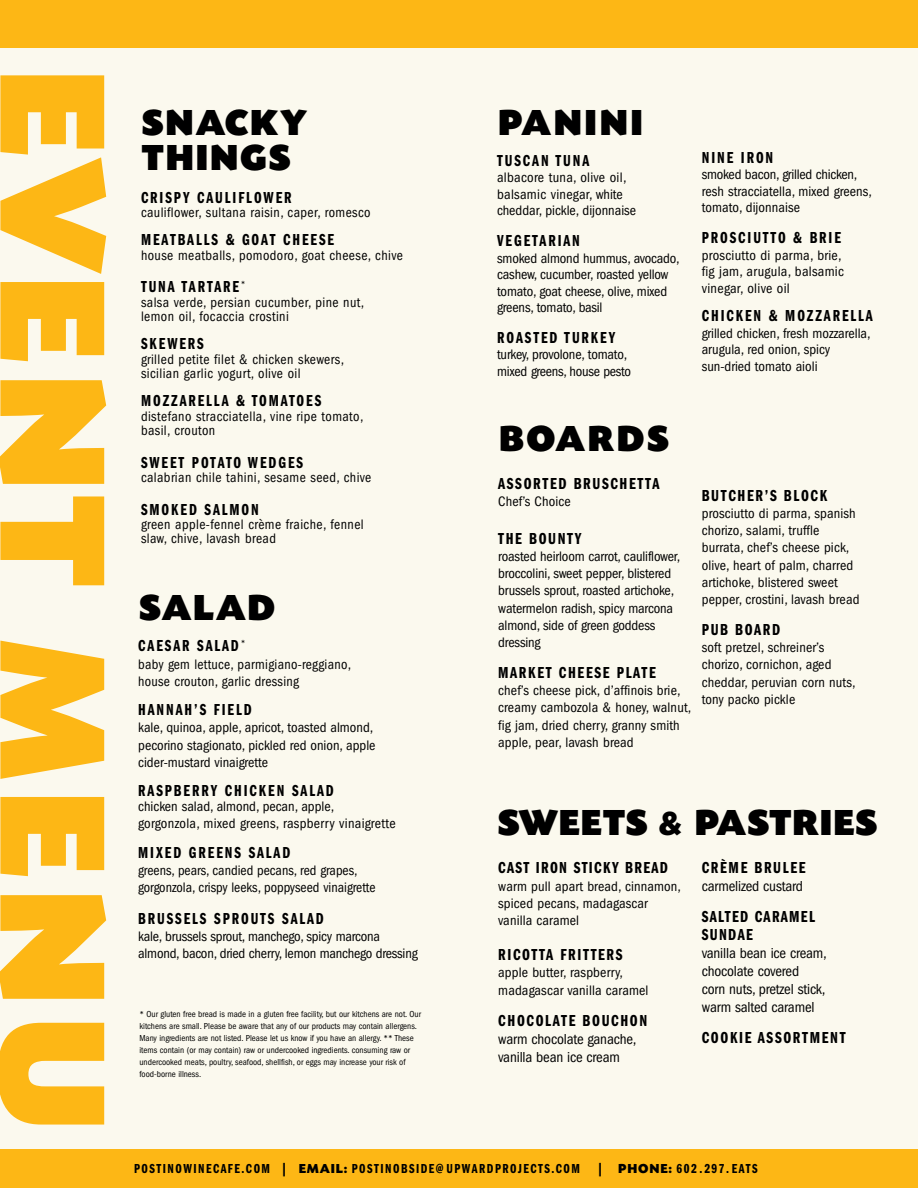
<style>
.page{position:relative;width:918px;height:1188px;background:#fff}
.page>*{position:absolute;margin:0;border:0;box-sizing:border-box;transform-origin:0 0}
.t1{font:900 155.55px "Today Sans Now Pro";letter-spacing:.07em;color:#fdb715}
.t2{font:900 37.5px/34.5px "Today Sans Now Pro";letter-spacing:.05em;color:#000}
.t3{font:900 37.5px "Today Sans Now Pro";letter-spacing:.03em;color:#000}
.t4{font:16.5px "Franklin Gothic Demi Cmpr";letter-spacing:.12em;color:#000}
.t5{font:16.5px "Franklin Gothic Demi Cmpr";letter-spacing:.1em;color:#000}
.t6{font:16.5px/18px "Franklin Gothic Demi Cmpr";letter-spacing:.08em;color:#000}
.t7{font:condensed 15px/18px "Franklin Gothic";letter-spacing:-.01em;color:#000}
.t8{font:condensed 14.25px/17.2px "Franklin Gothic";letter-spacing:.01em;color:#000}
.t9{font:condensed 14.25px/14.2px "Franklin Gothic";letter-spacing:.03em;color:#000}
.t10{font:condensed 14.25px/17.2px "Franklin Gothic";letter-spacing:-.01em;color:#000}
.t11{font:condensed 14.25px/17.2px "Franklin Gothic";letter-spacing:-.015em;color:#000}
.t12{font:13.5px "Franklin Gothic Demi Cmpr";letter-spacing:.11em;color:#000}
.t13{font:condensed 9px/12px "Franklin Gothic";color:#000}
.s1{font-family:"Gotham";font-size:33px}
.s2{font-family:"Today Sans Now Pro";font-weight:800}
</style>
<div class="page">
<div style="left:0;top:1148px;width:918px;height:40px;background:#fdb715"></div>
<div style="left:0;top:0;width:918px;height:1148px;background:#fbf9ee"></div>
<div style="left:0;top:0;width:918px;height:47px;background:#fdb715"></div>
<h1 class="t1" style="left:143px;top:69px;width:1064px;rotate:90deg">EVENT MENU</h1>
<h2 class="t2" style="left:142px;top:107px;width:167px">SNACKY<br>THINGS</h2>
<p class="t4" style="left:141px;top:188px;width:152px">CRISPY CAULIFLOWER</p>
<p class="t9" style="left:141px;top:205px;width:231px">cauliflower, sultana raisin, caper, romesco</p>
<p class="t4" style="left:141px;top:231px;width:195px">MEATBALLS &amp; GOAT CHEESE</p>
<p class="t9" style="left:141px;top:248px;width:263px">house meatballs, pomodoro, goat cheese, chive</p>
<p class="t4" style="left:141px;top:278px;width:106px">TUNA TARTARE<sup>*</sup></p>
<p class="t9" style="left:141px;top:295px;width:225px">salsa verde, persian cucumber, pine nut, lemon oil, focaccia crostini</p>
<p class="t4" style="left:141px;top:335px;width:64px">SKEWERS</p>
<p class="t9" style="left:141px;top:352px;width:205px">grilled petite filet &amp; chicken skewers, sicilian garlic yogurt, olive oil</p>
<p class="t4" style="left:141px;top:392px;width:182px">MOZZARELLA &amp; TOMATOES</p>
<p class="t9" style="left:141px;top:409px;width:224px">distefano stracciatella, vine ripe tomato, basil, crouton</p>
<p class="t4" style="left:141px;top:453px;width:164px">SWEET POTATO WEDGES</p>
<p class="t9" style="left:141px;top:470px;width:232px">calabrian chile tahini, sesame seed, chive</p>
<p class="t4" style="left:141px;top:500px;width:119px">SMOKED SALMON</p>
<p class="t9" style="left:141px;top:517px;width:224px">green apple-fennel crème fraiche, fennel slaw, chive, lavash bread</p>
<h2 class="t2" style="left:139px;top:591px;width:138px">SALAD</h2>
<p class="t4" style="left:138px;top:637px;width:109px">CAESAR SALAD<sup>*</sup></p>
<p class="t8" style="left:138px;top:655px;width:214px">baby gem lettuce, parmigiano-reggiano, house crouton, garlic dressing</p>
<p class="t4" style="left:138px;top:701px;width:115px">HANNAH’S FIELD</p>
<p class="t8" style="left:138px;top:719px;width:239px">kale, quinoa, apple, apricot, toasted almond, pecorino stagionato, pickled red onion, apple cider-mustard vinaigrette</p>
<p class="t4" style="left:138px;top:782px;width:197px">RASPBERRY CHICKEN SALAD</p>
<p class="t8" style="left:138px;top:798px;width:259px">chicken salad, almond, pecan, apple, gorgonzola, mixed greens, raspberry vinaigrette</p>
<p class="t4" style="left:138px;top:843px;width:154px">MIXED GREENS SALAD</p>
<p class="t8" style="left:138px;top:862px;width:239px">greens, pears, candied pecans, red grapes, gorgonzola, crispy leeks, poppyseed vinaigrette</p>
<p class="t4" style="left:138px;top:909px;width:187px">BRUSSELS SPROUTS SALAD</p>
<p class="t11" style="left:138px;top:928px;width:281px">kale, brussels sprout, manchego, spicy marcona almond, bacon, dried cherry, lemon manchego dressing</p>
<p class="t13" style="left:139px;top:1008px;width:283px">* Our gluten free bread is made in a gluten free facility, but our kitchens are not. Our kitchens are small. Please be aware that any of our products may contain allergens.<br>Many ingredients are not listed. Please let us know if you have an allergy. ** These items contain (or may contain) raw or undercooked ingredients. consuming raw or undercooked meats, poultry, seafood, shellfish, or eggs may increase your risk of food-borne illness.</p>
<h2 class="t2" style="left:498px;top:107px;width:146px">PANINI</h2>
<p class="t4" style="left:497px;top:151px;width:94px">TUSCAN TUNA</p>
<p class="t8" style="left:497px;top:169px;width:141px;line-height:16.5px">albacore tuna, olive oil, balsamic vinegar, white cheddar, pickle, dijonnaise</p>
<p class="t4" style="left:497px;top:232px;width:84px">VEGETARIAN</p>
<p class="t10" style="left:497px;top:250px;width:184px;line-height:16.5px">smoked almond hummus, avocado, cashew, cucumber, roasted yellow tomato, goat cheese, olive, mixed greens, tomato, basil</p>
<p class="t4" style="left:497px;top:328px;width:120px">ROASTED TURKEY</p>
<p class="t10" style="left:497px;top:346px;width:135px;line-height:16.5px">turkey, provolone, tomato, mixed greens, house pesto</p>
<p class="t4" style="left:702px;top:148px;width:73px">NINE IRON</p>
<p class="t8" style="left:702px;top:167px;width:172px;line-height:16.5px">smoked bacon, grilled chicken, resh stracciatella, mixed greens, tomato, dijonnaise</p>
<p class="t4" style="left:702px;top:229px;width:141px">PROSCIUTTO &amp; BRIE</p>
<p class="t8" style="left:702px;top:247px;width:144px;line-height:16.5px">prosciutto di parma, brie, fig jam, arugula, balsamic vinegar, olive oil</p>
<p class="t4" style="left:702px;top:307px;width:173px">CHICKEN &amp; MOZZARELLA</p>
<p class="t8" style="left:702px;top:325px;width:170px;line-height:16.5px">grilled chicken, fresh mozzarella, arugula, red onion, spicy sun-dried tomato aioli</p>
<h2 class="t2" style="left:499px;top:423px;width:171px">BOARDS</h2>
<p class="t5" style="left:498px;top:474px;width:163px">ASSORTED BRUSCHETTA</p>
<p class="t8" style="left:498px;top:493px;width:74px">Chef’s Choice</p>
<p class="t5" style="left:498px;top:529px;width:85px">THE BOUNTY</p>
<p class="t10" style="left:498px;top:548px;width:183px">roasted heirloom carrot, cauliflower, broccolini, sweet pepper, blistered brussels sprout, roasted artichoke, watermelon radish, spicy marcona almond, side of green goddess dressing</p>
<p class="t5" style="left:498px;top:663px;width:159px">MARKET CHEESE PLATE</p>
<p class="t8" style="left:498px;top:682px;width:194px">chef’s cheese pick, d’affinois brie, creamy cambozola &amp; honey, walnut, fig jam, dried cherry, granny smith apple, pear, lavash bread</p>
<p class="t5" style="left:702px;top:486px;width:127px">BUTCHER’S BLOCK</p>
<p class="t8" style="left:702px;top:505px;width:159px">prosciutto di parma, spanish chorizo, salami, truffle burrata, chef’s cheese pick, olive, heart of palm, charred artichoke, blistered sweet pepper, crostini, lavash bread</p>
<p class="t5" style="left:702px;top:620px;width:80px">PUB BOARD</p>
<p class="t8" style="left:702px;top:639px;width:155px">soft pretzel, schreiner’s chorizo, cornichon, aged cheddar, peruvian corn nuts, tony packo pickle</p>
<h2 class="t3" style="left:498px;top:800px;width:381px">SWEETS <span class="s1">&amp;</span> PASTRIES</h2>
<p class="t6" style="left:498px;top:859px;width:171px">CAST IRON STICKY BREAD</p>
<p class="t8" style="left:498px;top:877px;width:184px">warm pull apart bread, cinnamon, spiced pecans, madagascar vanilla caramel</p>
<p class="t5" style="left:498px;top:946px;width:126px">RICOTTA FRITTERS</p>
<p class="t8" style="left:498px;top:964px;width:152px">apple butter, raspberry, madagascar vanilla caramel</p>
<p class="t5" style="left:498px;top:1012px;width:151px">CHOCOLATE BOUCHON</p>
<p class="t7" style="left:498px;top:1030px;width:140px">warm chocolate ganache, vanilla bean ice cream</p>
<p class="t5" style="left:702px;top:859px;width:105px">CRÈME BRULEE</p>
<p class="t7" style="left:702px;top:877px;width:103px">carmelized custard</p>
<p class="t6" style="left:702px;top:908px;width:115px">SALTED CARAMEL<br>SUNDAE</p>
<p class="t7" style="left:702px;top:944px;width:127px">vanilla bean ice cream, chocolate covered<br>corn nuts, pretzel stick, warm salted caramel</p>
<p class="t5" style="left:702px;top:1028px;width:145px">COOKIE ASSORTMENT</p>
<p class="t12" style="left:134px;top:1161px;width:625px">POSTINOWINECAFE.COM | <span class="s2">EMAIL:</span> POSTINOBSIDE@UPWARDPROJECTS.COM | <span class="s2">PHONE:</span> 602.297.EATS</p>
</div>
